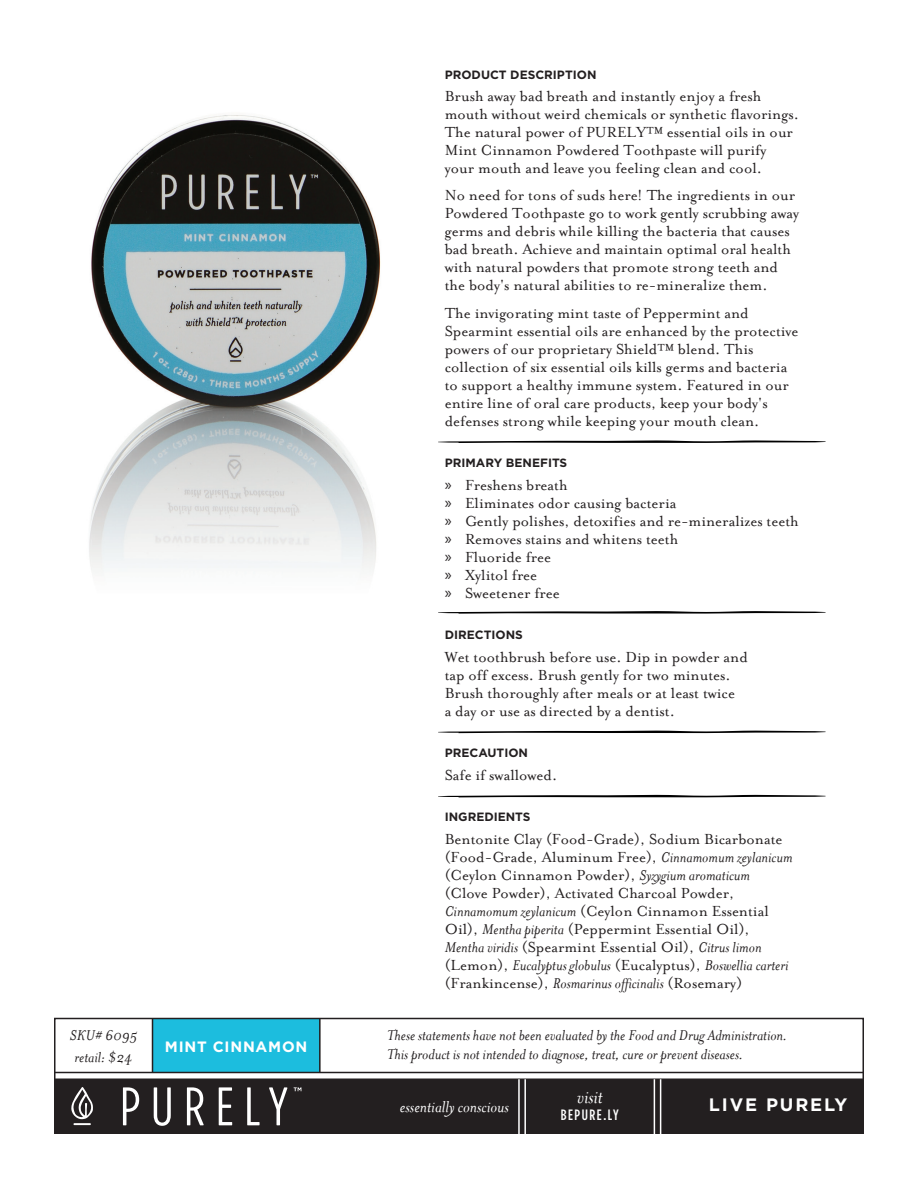
<style>
.page{position:relative;width:918px;height:1188px;background:#fff}
.page>*{position:absolute;margin:0;border:0;box-sizing:border-box;transform-origin:0 0}
.t1{font:italic 21px "Mrs Eaves";color:#fff}
.t2{font:italic 18px "Mrs Eaves";color:#fff}
.t3{font:700 18px "Gotham";letter-spacing:.1em;color:#fff}
.t4{font:16.5px/18px "Mrs Eaves Roman";color:#231f20}
.t5{font:italic 16.5px/19.5px "Mrs Eaves";color:#231f20}
.t6{font:700 15px "Gotham";letter-spacing:.05em;color:#fff}
.t7{font:500 15px "Gotham Condensed";letter-spacing:.1em;color:#fff}
.t8{font:700 12px "Gotham";color:#231f20}
.s1{font-family:"Myriad Pro"}
.s2{font-family:"Mrs Eaves";font-style:italic}
.s3{font-family:"Mrs Eaves Roman";font-style:normal}
</style>
<div class="page">
<div style="left:153px;top:1019px;width:167px;height:54px;background:#1cbdde"></div>
<hr style="left:319px;top:1018px;width:2px;height:55px;background:#231f20">
<hr style="left:152px;top:1018px;width:1px;height:55px;background:#231f20">
<img style="left:89px;top:115px;width:292px;height:456px">
<svg style="left:438px;top:795px;width:388px;height:2px"></svg>
<svg style="left:438px;top:731px;width:388px;height:2px"></svg>
<svg style="left:438px;top:440px;width:388px;height:3px"></svg>
<svg style="left:438px;top:611px;width:388px;height:3px"></svg>
<div style="left:54px;top:1079px;width:810px;height:55px;background:#231f20"></div>
<svg style="left:123px;top:1087px;width:16px;height:38px"></svg>
<svg style="left:154px;top:1087px;width:17px;height:39px"></svg>
<svg style="left:187px;top:1087px;width:17px;height:38px"></svg>
<svg style="left:219px;top:1087px;width:13px;height:38px"></svg>
<svg style="left:247px;top:1087px;width:13px;height:38px"></svg>
<svg style="left:269px;top:1087px;width:19px;height:38px"></svg>
<svg style="left:294px;top:1087px;width:7px;height:4px"></svg>
<div style="left:54px;top:1018px;width:810px;height:116px;border:2px solid #231f20"></div>
<hr style="left:54px;top:1078px;width:810px;height:2px;background:#231f20">
<hr style="left:54px;top:1072px;width:810px;height:1px;background:#231f20">
<hr style="left:518px;top:1079px;width:2px;height:55px;background:#fff">
<hr style="left:654px;top:1079px;width:1px;height:55px;background:#fff">
<hr style="left:524px;top:1079px;width:2px;height:55px;background:#fff">
<hr style="left:389px;top:1079px;width:2px;height:55px;background:#231f20">
<hr style="left:660px;top:1079px;width:1px;height:55px;background:#fff">
<svg style="left:71px;top:1087px;width:22px;height:38px"></svg>
<p class="t5" style="left:70px;top:1025px;width:69px">SKU# 6095</p>
<p class="t5" style="left:75px;top:1048px;width:60px">retail: $24</p>
<p class="t6" style="left:165px;top:1036px;width:144px">MINT CINNAMON</p>
<p class="t8" style="left:445px;top:66px;width:153px">PRODUCT DESCRIPTION</p>
<p class="t4" style="left:445px;top:88px;width:356px">Brush away bad breath and instantly enjoy a fresh mouth without weird chemicals or synthetic flavorings.<br>The natural power of PURELY™ essential oils in our Mint Cinnamon Powdered Toothpaste will purify your mouth and leave you feeling clean and cool.</p>
<p class="t4" style="left:445px;top:187px;width:356px">No need for tons of suds here! The ingredients in our Powdered Toothpaste go to work gently scrubbing away germs and debris while killing the bacteria that causes bad breath. Achieve and maintain optimal oral health with natural powders that promote strong teeth and the body's natural abilities to re-mineralize them.</p>
<p class="t4" style="left:445px;top:304px;width:355px">The invigorating mint taste of Peppermint and Spearmint essential oils are enhanced by the protective powers of our proprietary Shield™ blend. This collection of six essential oils kills germs and bacteria to support a healthy immune system. Featured in our entire line of oral care products, keep your body's defenses strong while keeping your mouth clean.</p>
<p class="t8" style="left:445px;top:455px;width:124px">PRIMARY BENEFITS</p>
<p class="t4" style="left:445px;top:476px;width:356px"><span class="s1">»</span> Freshens breath<br><span class="s1">»</span> Eliminates odor causing bacteria<br><span class="s1">»</span> Gently polishes, detoxifies and re-mineralizes teeth <span class="s1">»</span> Removes stains and whitens teeth<br><span class="s1">»</span> Fluoride free<br><span class="s1">»</span> Xylitol free<br><span class="s1">»</span> Sweetener free</p>
<p class="t8" style="left:445px;top:627px;width:80px">DIRECTIONS</p>
<p class="t4" style="left:445px;top:648px;width:305px">Wet toothbrush before use. Dip in powder and tap off excess. Brush gently for two minutes.<br>Brush thoroughly after meals or at least twice<br>a day or use as directed by a dentist.</p>
<p class="t8" style="left:445px;top:745px;width:85px">PRECAUTION</p>
<p class="t4" style="left:445px;top:766px;width:114px">Safe if swallowed.</p>
<p class="t8" style="left:445px;top:809px;width:87px">INGREDIENTS</p>
<p class="t4" style="left:445px;top:830px;width:349px">Bentonite Clay (Food-Grade), Sodium Bicarbonate (Food-Grade, Aluminum Free), <span class="s2">Cinnamomum zeylanicum </span>(Ceylon Cinnamon Powder), <span class="s2">Syzygium aromaticum </span>(Clove Powder), Activated Charcoal Powder, <span class="s2">Cinnamomum zeylanicum</span> (Ceylon Cinnamon Essential Oil), <span class="s2">Mentha piperita</span> (Peppermint Essential Oil),</p>
<p class="t5" style="left:445px;top:938px;width:345px;line-height:18px">Mentha viridis <span class="s3">(Spearmint Essential Oil),</span> Citrus limon <span class="s3">(Lemon),</span> Eucalyptus globulus <span class="s3">(Eucalyptus),</span> Boswellia carteri</p>
<p class="t4" style="left:445px;top:974px;width:299px">(Frankincense), <span class="s2">Rosmarinus officinalis</span> (Rosemary)</p>
<p class="t5" style="left:387px;top:1025px;width:402px">These statements have not been evaluated by the Food and Drug Administration.<br>This product is not intended to diagnose, treat, cure or prevent diseases.</p>
<p class="t1" style="left:577px;top:1086px;width:27px">visit</p>
<p class="t7" style="left:561px;top:1106px;width:59px">BEPURE.LY</p>
<p class="t2" style="left:400px;top:1096px;width:110px">essentially conscious</p>
<p class="t3" style="left:709px;top:1093px;width:140px">LIVE PURELY</p>
</div>
